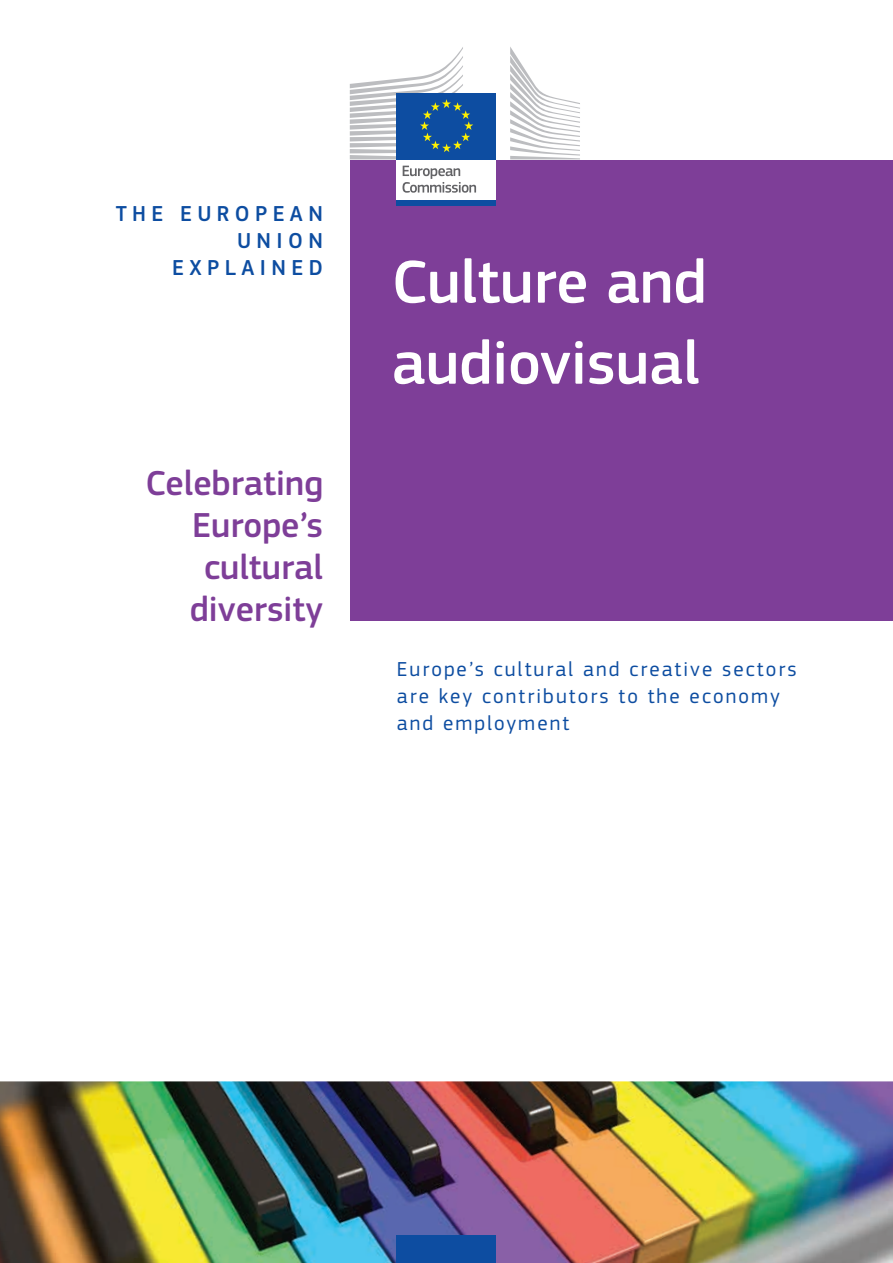
<style>
.page{position:relative;width:893px;height:1263px;background:#fff}
.page>*{position:absolute;margin:0;border:0;box-sizing:border-box;transform-origin:0 0}
.t1{font:500 63px/81px "EC Square Sans Pro";color:#fff}
.t2{font:500 36px/42px "EC Square Sans Pro";color:#7e3e98;text-align:right}
.t3{font:500 22.5px/27px "EC Square Sans Pro";letter-spacing:.24em;color:#0d4da1;text-align:right}
.t4{font:21px/27px "EC Square Sans Pro";letter-spacing:.1em;color:#0d4da1}
</style>
<div class="page">
<div style="left:350px;top:160px;width:543px;height:461px;background:#7e3e98"></div>
<img style="left:0;top:1081px;width:893px;height:182px">
<div style="left:397px;top:157px;width:99px;height:45px;background:#fff"></div>
<div style="left:397px;top:93px;width:99px;height:66px;background:#0d4da1"></div>
<svg style="left:350px;top:47px;width:123px;height:112px"></svg>
<div style="left:397px;top:200px;width:99px;height:6px;background:#0d4da1"></div>
<svg style="left:510px;top:47px;width:70px;height:112px"></svg>
<svg style="left:402px;top:166px;width:74px;height:27px"></svg>
<div style="left:397px;top:1236px;width:99px;height:27px;background:#0d4da1"></div>
<p class="t3" style="left:116px;top:201px;width:209px">The E uropean<br>U nion explained</p>
<h2 class="t2" style="left:145px;top:463px;width:179px">Celebrating<br>Europe’s cultural diversity</h2>
<h1 class="t1" style="left:392px;top:243px;width:317px">Culture and audiovisual</h1>
<p class="t4" style="left:397px;top:655px;width:401px">Europe’s cultural and creative sectors are key contributors to the economy and employment</p>
</div>
